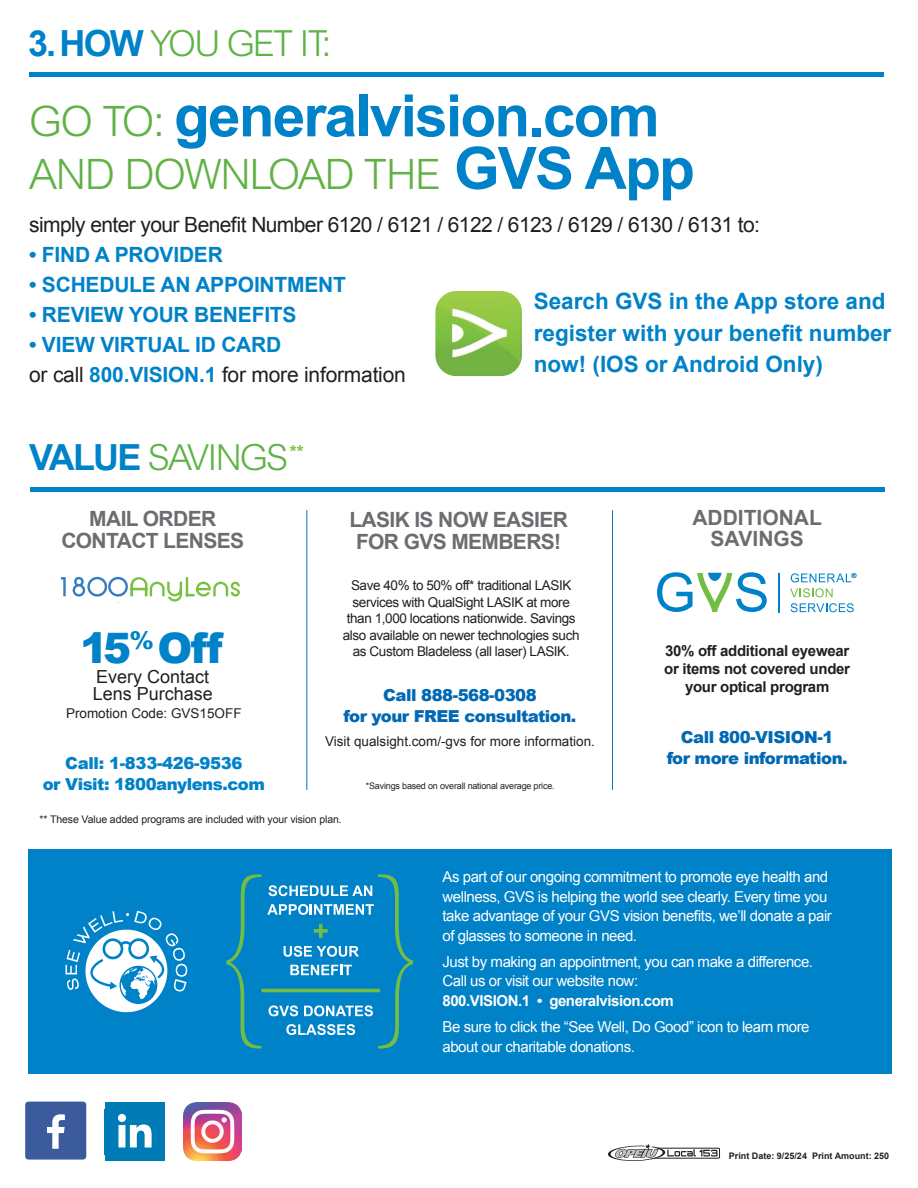
<style>
.page{position:relative;width:918px;height:1188px;background:#fff}
.page>*{position:absolute;margin:0;border:0;box-sizing:border-box;transform-origin:0 0}
.t1{font:700 58.5px "Arial";letter-spacing:-.03em;color:#0082c8}
.t2{font:300 42px "Arial MT Std";letter-spacing:-.03em;color:#61b245}
.t3{font:900 42px "Arial";color:#0082c8}
.t4{font:300 36px "Arial MT Std";letter-spacing:-.05em;color:#5eb246}
.t5{font:700 22.5px/31.5px "Arial";color:#0082c8}
.t6{font:700 21px/30px "Arial";letter-spacing:-.01em;color:#0082c8}
.t7{font:21px "Arial";letter-spacing:-.03em;color:#231f20}
.t8{font:700 21px/22.5px "Arial";letter-spacing:-.03em;color:#6c6d70;text-align:center}
.t9{font:700 21px/21px "Arial";color:#6c6d70;text-align:center}
.t10{font:18px/16.5px "Arial";color:#231f20}
.t11{font:900 16.5px/21px "Arial";letter-spacing:-.03em;color:#0168b3;text-align:center}
.t12{font:900 16.5px/21px "Arial";letter-spacing:-.03em;color:#0082c8;text-align:center}
.t13{font:15px/19.5px "Arial";letter-spacing:-.03em;color:#fff}
.t14{font:700 15px/18px "Arial";letter-spacing:-.02em;color:#231f20;text-align:center}
.t15{font:700 15px "Arial";letter-spacing:-.03em;color:#fff}
.t16{font:13.5px/16.5px "Arial";letter-spacing:-.03em;color:#231f20;text-align:center}
.t17{font:13.5px "Arial";color:#231f20}
.t18{font:10.5px "Arial";letter-spacing:-.01em;color:#231f20}
.t19{font:9px "Arial";letter-spacing:-.02em;color:#231f20}
.t20{font:700 9px "Arial";color:#231f20}
.t21{font:6.9px "Arial";color:#0082c8}
.s1{font-family:"Arial";font-weight:700;color:#0082c8}
.s2{font-family:"Arial MT Std";font-weight:300;font-size:42px;color:#5eb246}
.s3{font-family:"Arial";font-weight:700;font-size:58.5px;color:#0082c8}
.s4{font-weight:400;color:#231f20}
</style>
<div class="page">
<svg style="left:608px;top:1144px;width:112px;height:17px"></svg>
<div style="left:25px;top:1102px;width:61px;height:58px;background:#3c5b9c;border-radius:3px"></div>
<svg style="left:47px;top:1114px;width:18px;height:35px"></svg>
<div style="left:112px;top:1107px;width:47px;height:47px;background:#007bb6;border-radius:3px"></div>
<svg style="left:118px;top:1114px;width:34px;height:33px"></svg>
<div style="left:105px;top:1103px;width:60px;height:9px;background:#007bb6"></div>
<div style="left:105px;top:1152px;width:60px;height:9px;background:#007bb6"></div>
<div style="left:105px;top:1109px;width:8px;height:46px;background:#007bb6"></div>
<div style="left:156px;top:1109px;width:9px;height:46px;background:#007bb6"></div>
<div style="left:28px;top:849px;width:864px;height:225px;background:#0082c8"></div>
<svg style="left:65px;top:911px;width:122px;height:101px"></svg>
<svg style="left:226px;top:874px;width:187px;height:174px"></svg>
<img style="left:183px;top:1103px;width:58px;height:58px">
<svg style="left:657px;top:572px;width:110px;height:40px"></svg>
<svg style="left:791px;top:573px;width:60px;height:9px"></svg>
<svg style="left:790px;top:588px;width:43px;height:9px"></svg>
<svg style="left:791px;top:603px;width:63px;height:9px"></svg>
<hr style="left:779px;top:573px;width:1px;height:39px;background:#0082c8">
<svg style="left:61px;top:577px;width:5px;height:19px"></svg>
<svg style="left:73px;top:577px;width:167px;height:26px"></svg>
<hr style="left:30px;top:487px;width:855px;height:4px;background:#0082c8">
<hr style="left:306px;top:510px;width:1px;height:280px;background:#0075bd">
<hr style="left:612px;top:510px;width:1px;height:280px;background:#0075bd">
<div style="left:29px;top:72px;width:855px;height:5px;background:#0082c8"></div>
<img style="left:435px;top:291px;width:87px;height:85px">
<h3 class="t4" style="left:28px;top:23px;width:305px"><span class="s1">3. HOW</span> YOU GET IT:</h3>
<h1 class="t1" style="left:29px;top:77px;width:632px"><span class="s2">GO TO:</span> generalvision.com</h1>
<h2 class="t2" style="left:29px;top:150px;width:667px">AND DOWNLOAD THE <span class="s3">GVS App</span></h2>
<h3 class="t7" style="left:29px;top:211px;width:732px">simply enter your Benefit Number 6120 / 6121 / 6122 / 6123 / 6129 / 6130 / 6131 to:</h3>
<h3 class="t6" style="left:29px;top:240px;width:195px">• FIND A PROVIDER</h3>
<h3 class="t6" style="left:29px;top:270px;width:318px">• SCHEDULE AN APPOINTMENT</h3>
<h3 class="t6" style="left:29px;top:300px;width:269px">• REVIEW YOUR BENEFITS</h3>
<h3 class="t6" style="left:29px;top:330px;width:378px">• VIEW VIRTUAL ID CARD<br><span class="s4">or call</span> 800.VISION.1 <span class="s4">for more information</span></h3>
<h3 class="t5" style="left:534px;top:286px;width:359px">Search GVS in the App store and register with your benefit number now! (IOS or Android Only)</h3>
<h3 class="t4" style="left:29px;top:437px;width:276px"><span class="s1">VALUE</span> SAVINGS<sup>**</sup></h3>
<h3 class="t8" style="left:61px;top:508px;width:184px">MAIL ORDER<br>CONTACT LENSES</h3>
<h3 class="t8" style="left:349px;top:509px;width:220px">LASIK IS NOW EASIER<br>FOR GVS MEMBERS!</h3>
<h2 class="t3" style="left:80px;top:618px;width:144px">15<sup>%</sup> Off</h2>
<p class="t10" style="left:93px;top:669px;width:122px">Every Contact<br>Lens Purchase</p>
<p class="t17" style="left:66px;top:705px;width:177px">Promotion Code: GVS15OFF</p>
<p class="t12" style="left:43px;top:753px;width:224px">Call: 1-833-426-9536<br>or Visit: 1800anylens.com</p>
<p class="t16" style="left:343px;top:577px;width:238px">Save 40% to 50% off* traditional LASIK services with QualSight LASIK at more than 1,000 locations nationwide. Savings also available on newer technologies such as Custom Bladeless (all laser) LASIK.</p>
<p class="t11" style="left:344px;top:684px;width:234px">Call 888-568-0308<br>for your FREE consultation.</p>
<p class="t17" style="left:325px;top:732px;width:271px">Visit qualsight.com/-gvs for more information.</p>
<p class="t19" style="left:366px;top:780px;width:190px">*Savings based on overall national average price.</p>
<p class="t18" style="left:40px;top:813px;width:304px">** These Value added programs are included with your vision plan.</p>
<h3 class="t9" style="left:692px;top:508px;width:131px">ADDITIONAL<br>SAVINGS</h3>
<p class="t21" style="left:852px;top:571px;width:7px">®</p>
<p class="t14" style="left:664px;top:642px;width:187px">30% off additional eyewear or items not covered under your optical program</p>
<p class="t11" style="left:667px;top:726px;width:183px">Call 800-VISION-1<br>for more information.</p>
<p class="t13" style="left:443px;top:867px;width:391px">As part of our ongoing commitment to promote eye health and wellness, GVS is helping the world see clearly. Every time you take advantage of your GVS vision benefits, we’ll donate a pair of glasses to someone in need.</p>
<p class="t13" style="left:443px;top:952px;width:372px">Just by making an appointment, you can make a difference.<br>Call us or visit our website now:</p>
<p class="t15" style="left:443px;top:991px;width:233px">800.VISION.1 • generalvision.com</p>
<p class="t13" style="left:443px;top:1017px;width:369px">Be sure to click the “See Well, Do Good” icon to learn more about our charitable donations.</p>
<p class="t20" style="left:729px;top:1149px;width:162px">Print Date: 9/25/24 Print Amount: 250</p>
</div>
